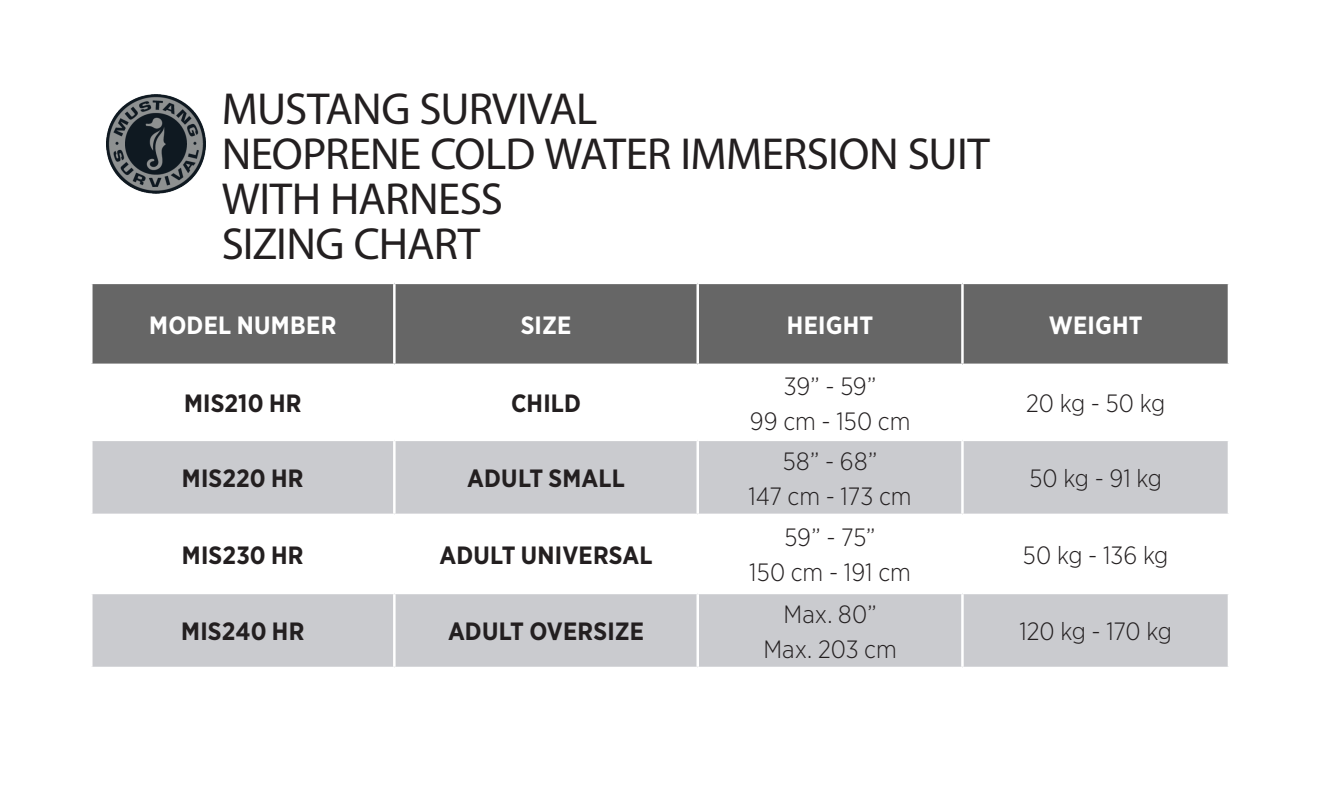
<style>
.page{position:relative;width:1328px;height:799px;background:#fff}
.page>*{position:absolute;margin:0;border:0;box-sizing:border-box;transform-origin:0 0}
.t1{font:45px "Myriad Pro";letter-spacing:-.015em;color:#231f20}
.t2{font:300 25px "Gotham Narrow";color:#231f20}
.t3{font:700 25px "Gotham Narrow";letter-spacing:.005em;color:#231f20}
.t4{font:700 25px "Gotham Narrow";letter-spacing:.01em;color:#fff}
</style>
<div class="page">
<div style="left:92px;top:283px;width:1135px;height:82px;background:#666"></div>
<svg style="left:92px;top:441px;width:1135px;height:226px;fill:#cacbcf"></svg>
<hr style="left:393px;top:441px;width:2px;height:72px;background:#fff">
<hr style="left:696px;top:441px;width:3px;height:72px;background:#fff">
<hr style="left:961px;top:441px;width:2px;height:72px;background:#fff">
<hr style="left:90px;top:513px;width:304px;height:3px;background:#fff">
<hr style="left:394px;top:513px;width:303px;height:3px;background:#fff">
<hr style="left:393px;top:516px;width:2px;height:76px;background:#fff">
<hr style="left:698px;top:513px;width:264px;height:3px;background:#fff">
<hr style="left:696px;top:516px;width:3px;height:76px;background:#fff">
<hr style="left:962px;top:513px;width:268px;height:3px;background:#fff">
<hr style="left:961px;top:516px;width:2px;height:76px;background:#fff">
<hr style="left:90px;top:592px;width:304px;height:2px;background:#fff">
<hr style="left:394px;top:592px;width:303px;height:2px;background:#fff">
<hr style="left:393px;top:594px;width:2px;height:73px;background:#fff">
<hr style="left:698px;top:592px;width:264px;height:2px;background:#fff">
<hr style="left:696px;top:594px;width:3px;height:73px;background:#fff">
<hr style="left:962px;top:592px;width:268px;height:2px;background:#fff">
<hr style="left:961px;top:594px;width:2px;height:73px;background:#fff">
<hr style="left:90px;top:282px;width:304px;height:2px;background:#fff">
<hr style="left:394px;top:282px;width:303px;height:2px;background:#fff">
<hr style="left:393px;top:284px;width:2px;height:79px;background:#fff">
<hr style="left:698px;top:282px;width:264px;height:2px;background:#fff">
<hr style="left:696px;top:284px;width:3px;height:79px;background:#fff">
<hr style="left:962px;top:282px;width:268px;height:2px;background:#fff">
<hr style="left:961px;top:284px;width:2px;height:79px;background:#fff">
<hr style="left:90px;top:363px;width:304px;height:3px;background:#fff">
<hr style="left:394px;top:363px;width:303px;height:3px;background:#fff">
<hr style="left:698px;top:363px;width:264px;height:3px;background:#fff">
<hr style="left:962px;top:363px;width:268px;height:3px;background:#fff">
<img style="left:106px;top:95px;width:99px;height:99px">
<p class="t1" style="left:222px;top:81px;width:377px">MUSTANG SURVIVAL</p>
<p class="t1" style="left:222px;top:126px;width:769px">NEOPRENE COLD WATER IMMERSION SUIT</p>
<p class="t1" style="left:222px;top:171px;width:283px">WITH HARNESS</p>
<p class="t1" style="left:222px;top:216px;width:260px">SIZING CHART</p>
<p class="t4" style="left:149px;top:309px;width:189px">MODEL NUMBER</p>
<p class="t4" style="left:521px;top:309px;width:52px">SIZE</p>
<p class="t4" style="left:787px;top:309px;width:88px">HEIGHT</p>
<p class="t4" style="left:1048px;top:309px;width:95px">WEIGHT</p>
<p class="t3" style="left:184px;top:387px;width:119px">MIS210 HR</p>
<p class="t3" style="left:511px;top:387px;width:71px">CHILD</p>
<p class="t2" style="left:784px;top:371px;width:94px">39” - 59”</p>
<p class="t2" style="left:749px;top:406px;width:162px">99 cm - 150 cm</p>
<p class="t2" style="left:1026px;top:388px;width:141px">20 kg - 50 kg</p>
<p class="t3" style="left:182px;top:462px;width:123px">MIS220 HR</p>
<p class="t3" style="left:467px;top:462px;width:159px">ADULT SMALL</p>
<p class="t2" style="left:783px;top:446px;width:96px">58” - 68”</p>
<p class="t2" style="left:748px;top:481px;width:164px">147 cm - 173 cm</p>
<p class="t2" style="left:1029px;top:463px;width:134px">50 kg - 91 kg</p>
<p class="t3" style="left:182px;top:539px;width:123px">MIS230 HR</p>
<p class="t3" style="left:439px;top:539px;width:215px">ADULT UNIVERSAL</p>
<p class="t2" style="left:784px;top:522px;width:92px">59” - 75”</p>
<p class="t2" style="left:749px;top:557px;width:163px">150 cm - 191 cm</p>
<p class="t2" style="left:1023px;top:540px;width:147px">50 kg - 136 kg</p>
<p class="t3" style="left:181px;top:615px;width:125px">MIS240 HR</p>
<p class="t3" style="left:448px;top:615px;width:198px">ADULT OVERSIZE</p>
<p class="t2" style="left:783px;top:599px;width:95px">Max. 80”</p>
<p class="t2" style="left:763px;top:634px;width:135px">Max. 203 cm</p>
<p class="t2" style="left:1019px;top:616px;width:154px">120 kg - 170 kg</p>
</div>
